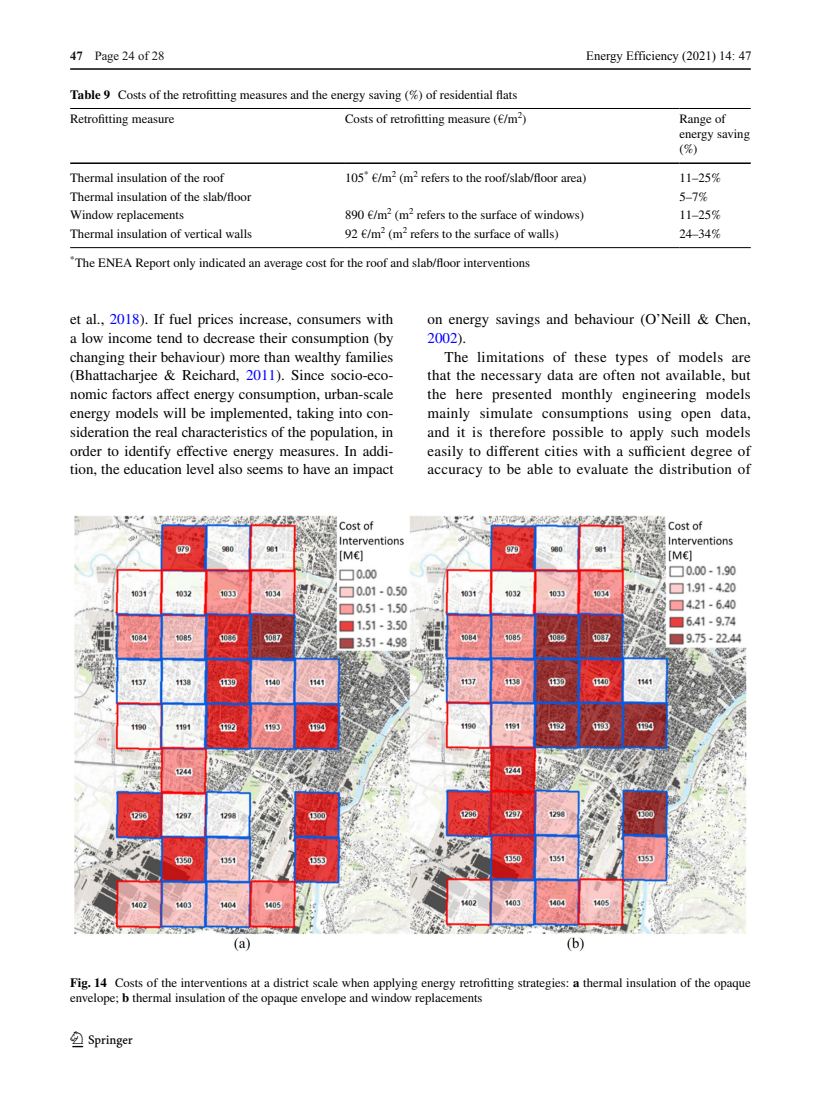
<style>
.page{position:relative;width:821px;height:1106px;background:#fff}
.page>*{position:absolute;margin:0;border:0;box-sizing:border-box;transform-origin:0 0}
.t1{font:22.5px "Springnew Regular 2";color:#000}
.t2{font:15px/18.8px "STIX";color:#000;text-align:justify}
.t3{font:12.75px/15px "STIX";color:#000}
.t4{font:12.75px "Times New Roman PSMT2";color:#000}
.t5{font:12.75px "Adv TT3713 a 231";color:#131413}
.s1{font-family:"Adv T Tb 8864 ccf.B"}
.s2{font-weight:700}
.s3{color:#00f}
</style>
<div class="page">
<hr style="left:70px;top:68px;width:680px;height:2px;background:#000">
<hr style="left:70px;top:108px;width:275px;height:1px;background:#000">
<hr style="left:70px;top:162px;width:275px;height:2px;background:#000">
<hr style="left:345px;top:108px;width:334px;height:1px;background:#000">
<hr style="left:345px;top:162px;width:334px;height:2px;background:#000">
<hr style="left:679px;top:108px;width:71px;height:1px;background:#000">
<hr style="left:679px;top:162px;width:71px;height:2px;background:#000">
<hr style="left:70px;top:247px;width:275px;height:1px;background:#000">
<hr style="left:345px;top:247px;width:334px;height:1px;background:#000">
<hr style="left:679px;top:247px;width:71px;height:1px;background:#000">
<img style="left:74px;top:516px;width:672px;height:435px">
<p class="t5" style="left:70px;top:51px;width:96px"><span class="s1">47</span> Page 24 of 28</p>
<p class="t3" style="left:70px;top:88px;width:449px"><span class="s2">Table 9</span> Costs of the retrofitting measures and the energy saving (%) of residential flats</p>
<p class="t4" style="left:586px;top:51px;width:167px">Energy Efficiency (2021) 14: 47</p>
<p class="t3" style="left:70px;top:112px;width:106px">Retrofitting measure</p>
<p class="t3" style="left:345px;top:112px;width:183px">Costs of retrofitting measure (€/m<sup>2</sup>)</p>
<p class="t3" style="left:679px;top:112px;width:72px">Range of energy saving (%)</p>
<p class="t3" style="left:70px;top:171px;width:155px">Thermal insulation of the roof</p>
<p class="t3" style="left:345px;top:171px;width:243px">105<sup>*</sup> €/m<sup>2</sup> (m<sup>2</sup> refers to the roof/slab/floor area)</p>
<p class="t3" style="left:679px;top:171px;width:43px">11–25%</p>
<p class="t3" style="left:70px;top:190px;width:182px">Thermal insulation of the slab/floor</p>
<p class="t3" style="left:679px;top:190px;width:30px">5–7%</p>
<p class="t3" style="left:70px;top:208px;width:115px">Window replacements</p>
<p class="t3" style="left:345px;top:208px;width:240px">890 €/m<sup>2</sup> (m<sup>2</sup> refers to the surface of windows)</p>
<p class="t3" style="left:679px;top:208px;width:43px">11–25%</p>
<p class="t3" style="left:70px;top:227px;width:183px">Thermal insulation of vertical walls</p>
<p class="t3" style="left:345px;top:227px;width:215px">92 €/m<sup>2</sup> (m<sup>2</sup> refers to the surface of walls)</p>
<p class="t3" style="left:679px;top:227px;width:43px">24–34%</p>
<p class="t3" style="left:70px;top:256px;width:461px"><sup>*</sup>The ENEA Report only indicated an average cost for the roof and slab/floor interventions</p>
<p class="t2" style="left:70px;top:311px;width:325px">et al., <span class="s3">2018</span>). If fuel prices increase, consumers with a low income tend to decrease their consumption (by changing their behaviour) more than wealthy families (Bhattacharjee &amp; Reichard, <span class="s3">2011</span>). Since socio-eco&shy;nomic factors affect energy consumption, urban-scale energy models will be implemented, taking into con&shy;sideration the real characteristics of the population, in order to identify effective energy measures. In addi&shy;tion, the education level also seems to have an impact</p>
<p class="t2" style="left:427px;top:311px;width:325px">on energy savings and behaviour (O’Neill &amp; Chen,<br><span class="s3">2002</span>).</p>
<p class="t2" style="left:427px;top:348px;width:325px;text-indent:17px">The limitations of these types of models are that the necessary data are often not available, but the here presented monthly engineering models mainly simulate consumptions using open data, and it is therefore possible to apply such models easily to different cities with a sufficient degree of accuracy to be able to evaluate the distribution of</p>
<p class="t3" style="left:70px;top:975px;width:682px"><span class="s2">Fig. 14</span> Costs of the interventions at a district scale when applying energy retrofitting strategies: <span class="s2">a</span> thermal insulation of the opaque envelope; <span class="s2">b</span> thermal insulation of the opaque envelope and window replacements</p>
<h1 class="t1" style="left:72px;top:1031px;width:62px">1 3</h1>
</div>
